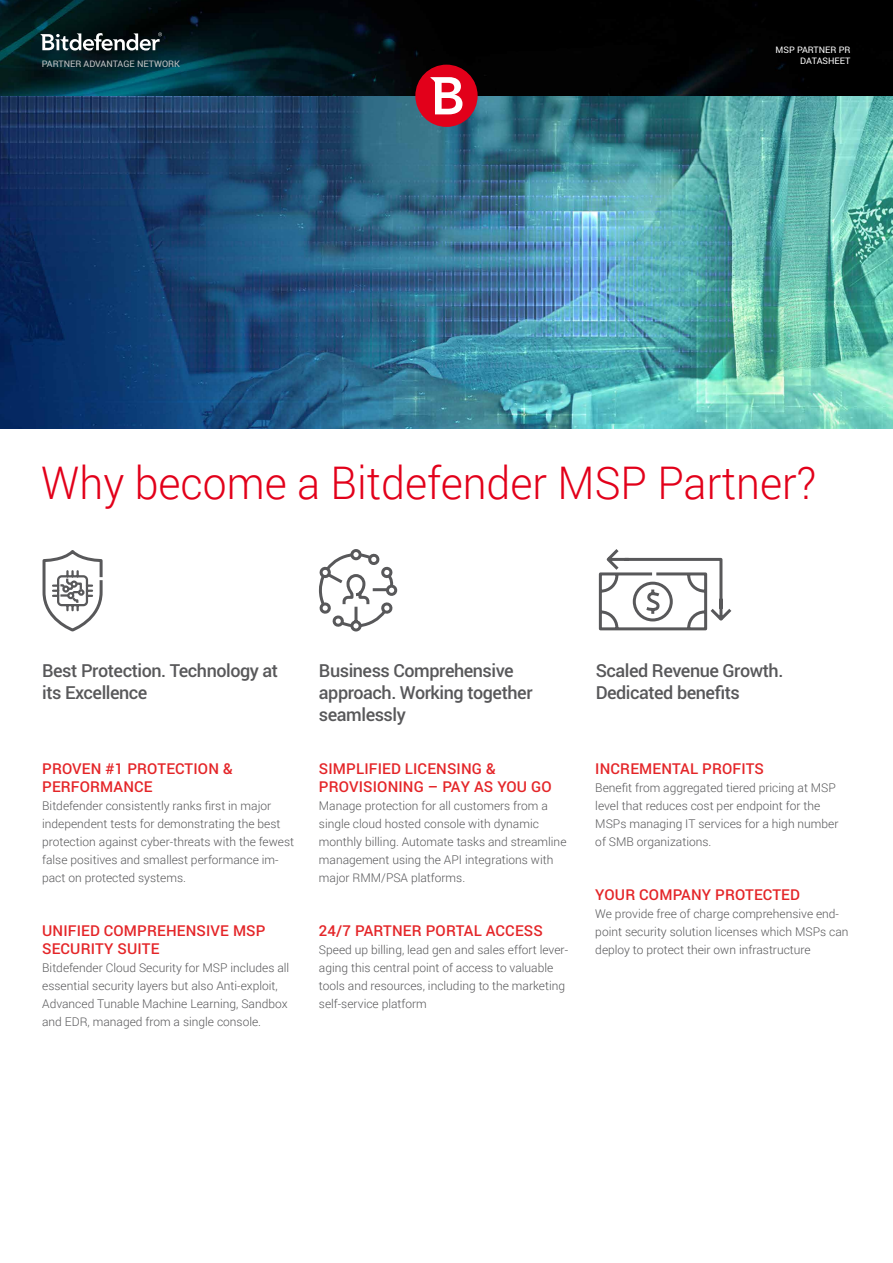
<style>
.page{position:relative;width:893px;height:1263px;background:#fff}
.page>*{position:absolute;margin:0;border:0;box-sizing:border-box;transform-origin:0 0}
.t1{font:300 45px "Roboto";color:#e2001a;scale:.95 1}
.t2{font:500 18px/21.6px "Roboto";letter-spacing:-.025em;color:#58585a}
.t3{font:500 15px/18px "Roboto";letter-spacing:.01em;color:#e42528}
.t4{font:300 12px/18px "Roboto";color:#58585a}
.t5{font:9px "Roboto";color:#c6c7c8}
.t6{font:9px/10.8px "Roboto";color:#fff;text-align:right}
</style>
<div class="page">
<img style="left:0;top:96px;width:893px;height:332px">
<img style="left:0;top:0;width:893px;height:96px">
<svg style="left:40px;top:32px;width:122px;height:19px"></svg>
<div style="left:415px;top:65px;width:63px;height:62px;background:#e2001a;border-radius:50%"></div>
<svg style="left:430px;top:77px;width:32px;height:37px"></svg>
<svg style="left:42px;top:550px;width:61px;height:82px"></svg>
<svg style="left:318px;top:549px;width:80px;height:83px"></svg>
<svg style="left:598px;top:549px;width:134px;height:82px"></svg>
<p class="t5" style="left:42px;top:57px;width:140px">PARTNER ADVANTAGE NETWORK</p>
<p class="t6" style="left:775px;top:44px;width:76px">MSP PARTNER PR<br>DATASHEET</p>
<h1 class="t1" style="left:41px;top:452px;width:817px">Why become a Bitdefender MSP Partner?</h1>
<h2 class="t2" style="left:42px;top:659px;width:238px">Best Protection. Technology at its Excellence</h2>
<h2 class="t2" style="left:319px;top:659px;width:215px">Business Comprehensive approach. Working together seamlessly</h2>
<h2 class="t2" style="left:596px;top:659px;width:189px">Scaled Revenue Growth.<br>Dedicated benefits</h2>
<p class="t3" style="left:319px;top:759px;width:234px">SIMPLIFIED LICENSING &amp;<br>PROVISIONING – PAY AS YOU GO</p>
<p class="t4" style="left:319px;top:796px;width:249px">Manage protection for all customers from a single cloud hosted console with dynamic monthly billing. Automate tasks and streamline management using the API integrations with major RMM/PSA platforms.</p>
<p class="t3" style="left:42px;top:759px;width:192px">PROVEN #1 PROTECTION &amp;<br>PERFORMANCE</p>
<p class="t4" style="left:42px;top:796px;width:253px">Bitdefender consistently ranks first in major independent tests for demonstrating the best protection against cyber-threats with the fewest false positives and smallest performance im&shy;pact on protected systems.</p>
<p class="t3" style="left:595px;top:759px;width:170px">INCREMENTAL PROFITS</p>
<p class="t4" style="left:595px;top:778px;width:245px">Benefit from aggregated tiered pricing at MSP level that reduces cost per endpoint for the MSPs managing IT services for a high number of SMB organizations.</p>
<p class="t3" style="left:42px;top:921px;width:225px">UNIFIED COMPREHENSIVE MSP<br>SECURITY SUITE</p>
<p class="t4" style="left:42px;top:958px;width:249px">Bitdefender Cloud Security for MSP includes all essential security layers but also Anti-exploit, Advanced Tunable Machine Learning, Sandbox and EDR, managed from a single console.</p>
<p class="t3" style="left:319px;top:921px;width:225px">24/7 PARTNER PORTAL ACCESS</p>
<p class="t4" style="left:319px;top:940px;width:251px">Speed up billing, lead gen and sales effort lever&shy;aging this central point of access to valuable tools and resources, including to the marketing self-service platform</p>
<p class="t3" style="left:595px;top:885px;width:206px">YOUR COMPANY PROTECTED</p>
<p class="t4" style="left:595px;top:904px;width:255px">We provide free of charge comprehensive end&shy;point security solution licenses which MSPs can deploy to protect their own infrastructure</p>
</div>
